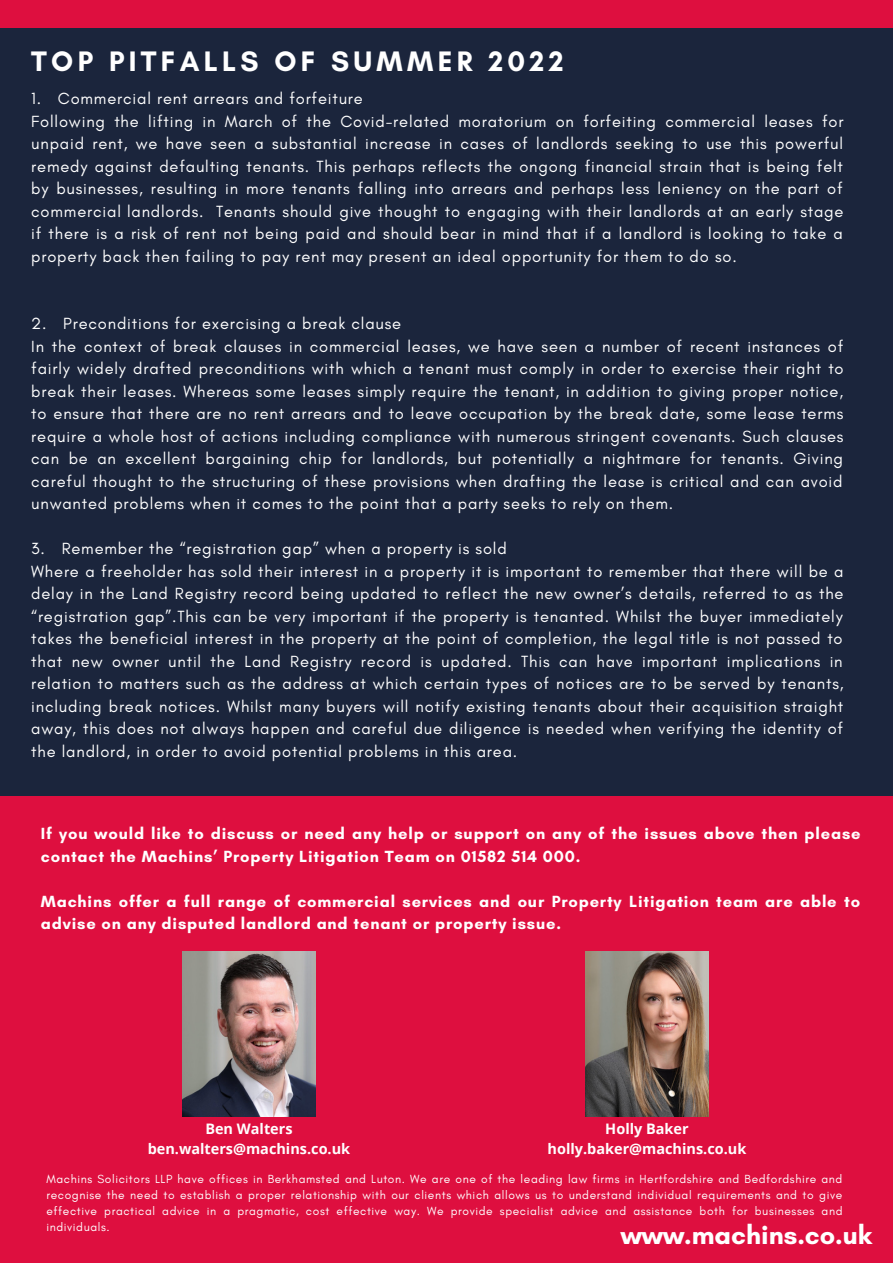
<style>
.page{position:relative;width:893px;height:1264px;background:#fff}
.page>*{position:absolute;margin:0;border:0;box-sizing:border-box;transform-origin:0 0}
.t1{font:700 28.65px "Glacial Indifference";letter-spacing:.15em;color:#fff}
.t2{font:700 27px "Glacial Indifference";color:#fff}
.t3{font:16.5px/22.5px "Glacial Indifference";letter-spacing:.05em;color:#fff}
.t4{font:700 16.5px/22.5px "Glacial Indifference";letter-spacing:.05em;color:#fff}
.t5{font:700 14.4px/20.2px "Open Sans";color:#fff;text-align:center}
.t6{font:12px/16px "Glacial Indifference";letter-spacing:.05em;color:#fff;text-align:justify}
</style>
<div class="page">
<div style="left:0;top:25px;width:892px;height:771px;background:#1b253c"></div>
<div style="left:0;top:0;width:892px;height:27px;background:#de0f3f"></div>
<div style="left:0;top:797px;width:892px;height:465px;background:#de0f3f"></div>
<img style="left:183px;top:951px;width:132px;height:165px">
<img style="left:586px;top:951px;width:122px;height:165px">
<h1 class="t1" style="left:31px;top:44px;width:534px">TOP PITFALLS OF SUMMER 2022</h1>
<p class="t3" style="left:31px;top:87px;width:813px">1. Commercial rent arrears and forfeiture<br>Following the lifting in March of the Covid-related moratorium on forfeiting commercial leases for unpaid rent, we have seen a substantial increase in cases of landlords seeking to use this powerful remedy against defaulting tenants. This perhaps reflects the ongong financial strain that is being felt by businesses, resulting in more tenants falling into arrears and perhaps less leniency on the part of commercial landlords. Tenants should give thought to engaging with their landlords at an early stage if there is a risk of rent not being paid and should bear in mind that if a landlord is looking to take a property back then failing to pay rent may present an ideal opportunity for them to do so.</p>
<p class="t3" style="left:31px;top:312px;width:813px">2. Preconditions for exercising a break clause<br>In the context of break clauses in commercial leases, we have seen a number of recent instances of fairly widely drafted preconditions with which a tenant must comply in order to exercise their right to break their leases. Whereas some leases simply require the tenant, in addition to giving proper notice, to ensure that there are no rent arrears and to leave occupation by the break date, some lease terms require a whole host of actions including compliance with numerous stringent covenants. Such clauses can be an excellent bargaining chip for landlords, but potentially a nightmare for tenants. Giving careful thought to the structuring of these provisions when drafting the lease is critical and can avoid unwanted problems when it comes to the point that a party seeks to rely on them.</p>
<p class="t3" style="left:31px;top:537px;width:813px">3. Remember the “registration gap” when a property is sold<br>Where a freeholder has sold their interest in a property it is important to remember that there will be a delay in the Land Registry record being updated to reflect the new owner’s details, referred to as the “registration gap”.This can be very important if the property is tenanted. Whilst the buyer immediately takes the beneficial interest in the property at the point of completion, the legal title is not passed to that new owner until the Land Registry record is updated. This can have important implications in relation to matters such as the address at which certain types of notices are to be served by tenants, including break notices. Whilst many buyers will notify existing tenants about their acquisition straight away, this does not always happen and careful due diligence is needed when verifying the identity of the landlord, in order to avoid potential problems in this area.</p>
<p class="t4" style="left:41px;top:822px;width:821px">If you would like to discuss or need any help or support on any of the issues above then please contact the Machins’ Property Litigation Team on 01582 514 000.</p>
<p class="t4" style="left:41px;top:889px;width:820px">Machins offer a full range of commercial services and our Property Litigation team are able to advise on any disputed landlord and tenant or property issue.</p>
<p class="t5" style="left:547px;top:1118px;width:200px">Holly Baker holly.baker@machins.co.uk</p>
<p class="t6" style="left:46px;top:1170px;width:797px">Machins Solicitors LLP have offices in Berkhamsted and Luton. We are one of the leading law firms in Hertfordshire and Bedfordshire and recognise the need to establish a proper relationship with our clients which allows us to understand individual requirements and to give effective practical advice in a pragmatic, cost effective way. We provide specialist advice and assistance both for businesses and individuals.</p>
<p class="t5" style="left:148px;top:1118px;width:204px">Ben Walters ben.walters@machins.co.uk</p>
<h2 class="t2" style="left:620px;top:1218px;width:253px">www.machins.co.uk</h2>
</div>
